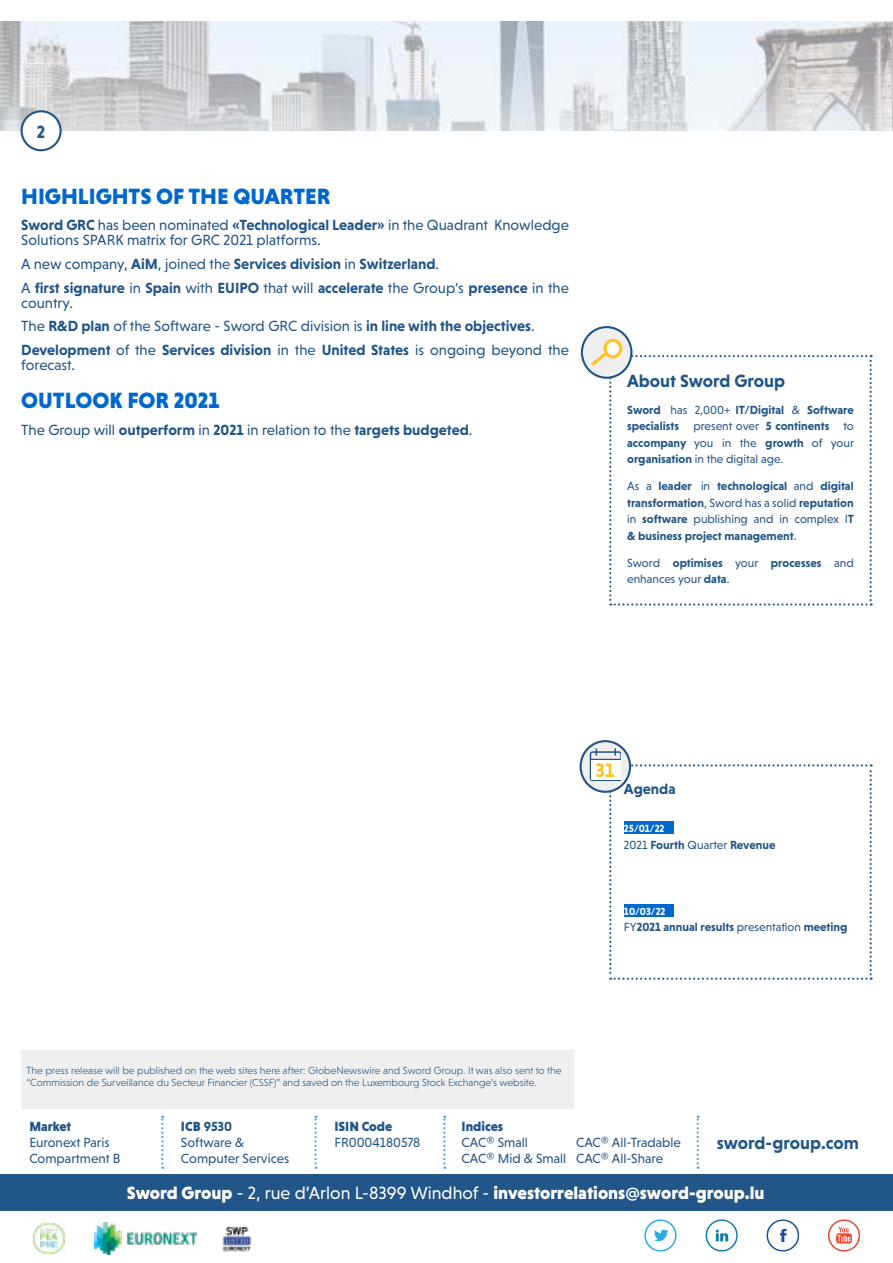
<style>
.page{position:relative;width:893px;height:1263px;background:#fff}
.page>*{position:absolute;margin:0;border:0;box-sizing:border-box;transform-origin:0 0}
.t1{font:900 22.5px "Niveau Grotesk";color:#0067cd}
.t2{font:900 18px "Niveau Grotesk";color:#fff}
.t3{font:700 18px "Niveau Grotesk";color:#258}
.t4{font:15px/23.5px "Niveau Grotesk";color:#258}
.t5{font:700 15px/23.5px "Niveau Grotesk";color:#258}
.t6{font:13.5px/16.2px "Niveau Grotesk";color:#258}
.t7{font:900 13.5px "Niveau Grotesk";color:#258}
.t8{font:700 12px/16.5px "Niveau Grotesk";color:#258;text-align:justify}
.t9{font:12px/16.5px "Niveau Grotesk";color:#258}
.t10{font:300 10.5px/12px "Niveau Grotesk";color:#258}
.t11{font:700 10.5px "Niveau Grotesk";color:#fff}
.s1{font-weight:700}
.s2{font-weight:400}
.s3{font-weight:900}
</style>
<div class="page">
<img style="left:1px;top:21px;width:892px;height:109px">
<div style="left:22px;top:111px;width:39px;height:39px;background:#fff;border-radius:50%"></div>
<div style="left:21px;top:110px;width:41px;height:41px;border:2px solid #258;border-radius:50%"></div>
<div style="left:0;top:1174px;width:892px;height:36px;background:#258"></div>
<svg style="left:161px;top:1116px;width:2px;height:53px"></svg>
<svg style="left:443px;top:1116px;width:2px;height:53px"></svg>
<svg style="left:314px;top:1116px;width:3px;height:53px"></svg>
<svg style="left:697px;top:1116px;width:2px;height:53px"></svg>
<hr style="left:892px;top:1174px;width:1px;height:36px;background:#258">
<svg style="left:828px;top:1219px;width:32px;height:32px"></svg>
<svg style="left:766px;top:1219px;width:33px;height:32px"></svg>
<svg style="left:706px;top:1219px;width:31px;height:32px"></svg>
<svg style="left:644px;top:1219px;width:32px;height:32px"></svg>
<img style="left:33px;top:1222px;width:32px;height:32px">
<img style="left:94px;top:1222px;width:102px;height:32px">
<img style="left:222px;top:1226px;width:30px;height:26px">
<div style="left:21px;top:1050px;width:553px;height:58px;background:#eeefee"></div>
<div style="left:582px;top:327px;width:49px;height:51px;background:#eeefee;border-radius:50%"></div>
<div style="left:581px;top:326px;width:51px;height:53px;border:2px solid #258;border-radius:50%"></div>
<svg style="left:605px;top:340px;width:16px;height:17px"></svg>
<div style="left:603px;top:339px;width:19px;height:19px;border:3px solid #ffc423;border-radius:50%"></div>
<svg style="left:588px;top:349px;width:284px;height:256px"></svg>
<svg style="left:581px;top:741px;width:49px;height:51px"></svg>
<div style="left:579px;top:740px;width:52px;height:53px;border:2px solid #258;border-radius:50%"></div>
<svg style="left:590px;top:748px;width:282px;height:232px"></svg>
<h2 class="t3" style="left:37px;top:121px;width:10px">2</h2>
<h1 class="t1" style="left:21px;top:183px;width:311px">HIGHLIGHTS OF THE QUARTER</h1>
<p class="t4" style="left:21px;top:218px;width:549px;line-height:15px"><span class="s1">Sword GRC</span> has been nominated <span class="s1">«Technological Leader»</span> in the Quadrant Knowledge<br>Solutions SPARK matrix for GRC 2021 platforms.</p>
<p class="t5" style="left:21px;top:252px;width:549px"><span class="s2">A new company,</span> AiM<span class="s2">, joined the</span> Services division <span class="s2">in</span> Switzerland<span class="s2">.<br>A</span> first signature <span class="s2">in</span> Spain <span class="s2">with</span> EUIPO <span class="s2">that will</span> accelerate <span class="s2">the Group’s</span> presence <span class="s2">in the</span></p>
<p class="t4" style="left:21px;top:291px;width:549px">country.<br>The <span class="s1">R&amp;D plan</span> of the Software - Sword GRC division is <span class="s1">in line with the objectives</span>.<br><span class="s1">Development</span> of the <span class="s1">Services division</span> in the <span class="s1">United States</span> is ongoing beyond the</p>
<p class="t4" style="left:21px;top:353px;width:55px">forecast.</p>
<h1 class="t1" style="left:21px;top:387px;width:200px">OUTLOOK FOR 2021</h1>
<p class="t4" style="left:21px;top:418px;width:453px">The Group will <span class="s1">outperform</span> in <span class="s1">2021</span> in relation to the <span class="s1">targets budgeted</span>.</p>
<h2 class="t3" style="left:627px;top:370px;width:160px">About Sword Group</h2>
<p class="t8" style="left:627px;top:401px;width:228px">Sword <span class="s2">has 2,000+</span> IT/Digital <span class="s2">&amp;</span> Software specialists <span class="s2">present over</span> 5 continents <span class="s2">to </span>accompany <span class="s2">you in the</span> growth <span class="s2">of your </span>organisation <span class="s2">in the digital age.</span></p>
<p class="t8" style="left:627px;top:478px;width:228px"><span class="s2">As a</span> leader <span class="s2">in</span> technological <span class="s2">and</span> digital transformation<span class="s2">, Sword has a solid</span> reputation <span class="s2">in</span> software <span class="s2">publishing and in complex I</span>T &amp; business project management<span class="s2">.</span></p>
<p class="t9" style="left:627px;top:555px;width:228px">Sword <span class="s1">optimises</span> your <span class="s1">processes</span> and enhances your <span class="s1">data</span>.</p>
<p class="t10" style="left:26px;top:1064px;width:537px">The press release will be published on the web sites here after: GlobeNewswire and Sword Group. It was also sent to the “Commission de Surveillance du Secteur Financier (CSSF)” and saved on the Luxembourg Stock Exchange’s website.</p>
<p class="t5" style="left:624px;top:777px;width:53px">Agenda</p>
<p class="t11" style="left:624px;top:822px;width:42px">25/01/22</p>
<p class="t8" style="left:624px;top:836px;width:153px"><span class="s2">2021</span> Fourth <span class="s2">Quarter</span> Revenue</p>
<p class="t11" style="left:624px;top:905px;width:43px">10/03/22</p>
<p class="t8" style="left:624px;top:919px;width:225px"><span class="s2">FY</span>2021 annual results <span class="s2">presentation</span> meeting</p>
<p class="t7" style="left:29px;top:1118px;width:43px">Market</p>
<p class="t6" style="left:29px;top:1134px;width:92px">Euronext Paris<br>Compartment B</p>
<p class="t6" style="left:181px;top:1118px;width:110px"><span class="s3">ICB</span> <span class="s1">9530<br></span>Software &amp;<br>Computer Services</p>
<p class="t7" style="left:462px;top:1118px;width:43px">Indices</p>
<p class="t7" style="left:334px;top:1118px;width:59px">ISIN Code</p>
<p class="t6" style="left:334px;top:1134px;width:88px">FR0004180578</p>
<p class="t6" style="left:462px;top:1134px;width:106px">CAC® Small<br>CAC® Mid &amp; Small</p>
<p class="t6" style="left:576px;top:1134px;width:106px">CAC® All-Tradable<br>CAC® All-Share</p>
<h2 class="t3" style="left:717px;top:1132px;width:144px">sword-group.com</h2>
<h2 class="t2" style="left:127px;top:1182px;width:639px">Sword Group <span class="s2">- 2, rue d’Arlon L-8399 Windhof -</span> investorrelations@sword-group.lu</h2>
</div>
